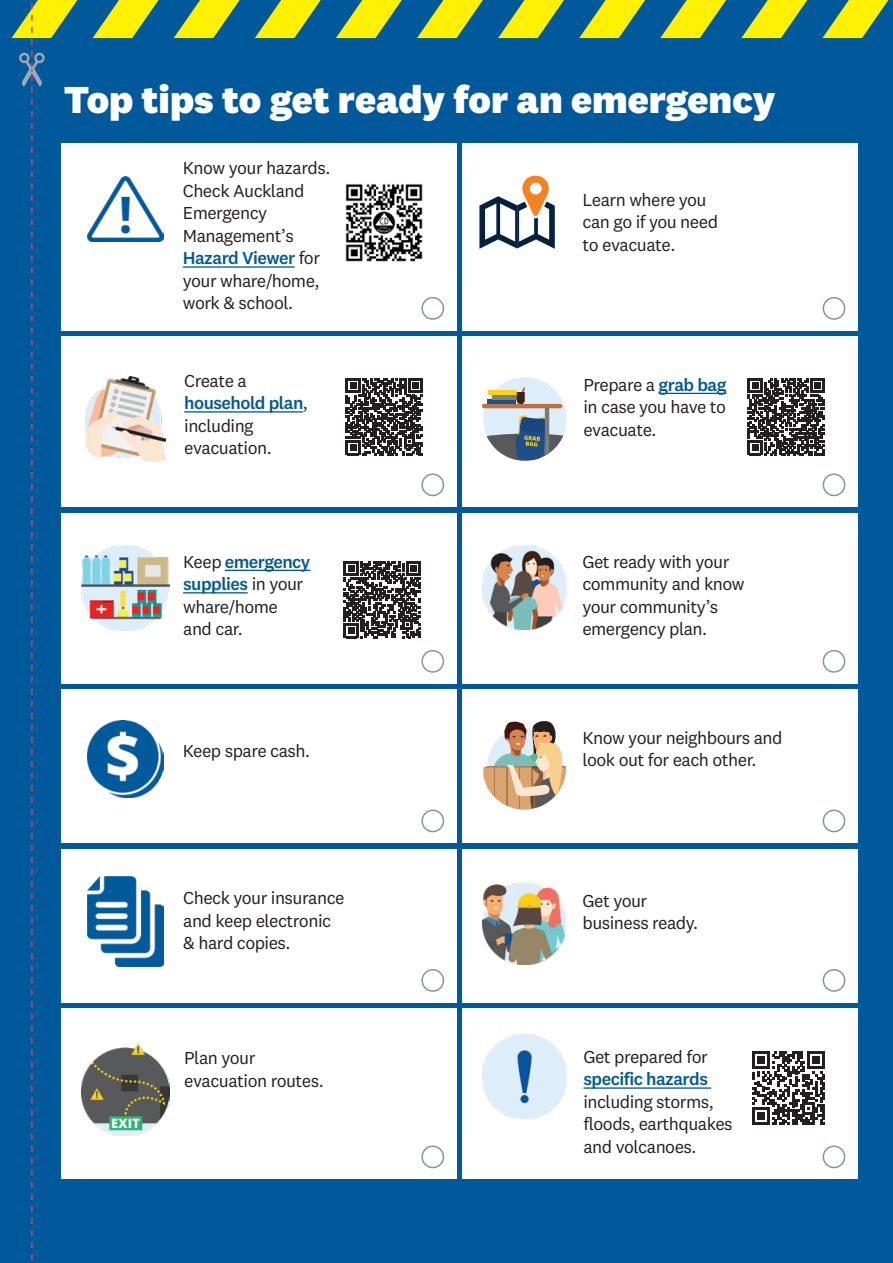
<style>
.page{position:relative;width:893px;height:1263px;background:#00599b}
.page>*{position:absolute;margin:0;border:0;box-sizing:border-box;transform-origin:0 0}
.t1{font:800 39px "National 2";color:#fff}
.t2{font:18px/22.5px "National 2";letter-spacing:-.03em;color:#231f20}
.t3{font:500 18px "National 2";letter-spacing:-.03em;color:#00599b}
.s1{font-weight:500;color:#00599b}
</style>
<div class="page">
<svg style="left:174px;top:0;width:66px;height:38px"></svg>
<svg style="left:93px;top:0;width:66px;height:38px"></svg>
<svg style="left:255px;top:0;width:66px;height:38px"></svg>
<svg style="left:336px;top:0;width:66px;height:38px"></svg>
<svg style="left:498px;top:0;width:66px;height:38px"></svg>
<svg style="left:579px;top:0;width:66px;height:38px"></svg>
<svg style="left:660px;top:0;width:66px;height:38px"></svg>
<svg style="left:741px;top:0;width:66px;height:38px"></svg>
<svg style="left:822px;top:0;width:66px;height:38px"></svg>
<svg style="left:417px;top:0;width:66px;height:38px"></svg>
<div style="left:62px;top:690px;width:395px;height:153px;background:#fff"></div>
<div style="left:62px;top:144px;width:395px;height:187px;background:#fff"></div>
<div style="left:62px;top:337px;width:395px;height:170px;background:#fff"></div>
<div style="left:62px;top:1009px;width:395px;height:170px;background:#fff"></div>
<div style="left:462px;top:144px;width:395px;height:187px;background:#fff"></div>
<div style="left:62px;top:513px;width:395px;height:170px;background:#fff"></div>
<div style="left:62px;top:849px;width:395px;height:153px;background:#fff"></div>
<div style="left:462px;top:337px;width:395px;height:170px;background:#fff"></div>
<div style="left:462px;top:690px;width:395px;height:153px;background:#fff"></div>
<div style="left:462px;top:513px;width:395px;height:170px;background:#fff"></div>
<div style="left:462px;top:1009px;width:395px;height:170px;background:#fff"></div>
<div style="left:462px;top:849px;width:395px;height:153px;background:#fff"></div>
<img style="left:87px;top:176px;width:77px;height:65px">
<hr style="left:183px;top:266px;width:112px;height:2px;background:#00599b">
<img style="left:345px;top:184px;width:78px;height:78px">
<img style="left:86px;top:376px;width:79px;height:85px">
<hr style="left:184px;top:411px;width:119px;height:2px;background:#00599b">
<svg style="left:346px;top:378px;width:77px;height:77px"></svg>
<img style="left:82px;top:545px;width:87px;height:85px">
<hr style="left:225px;top:570px;width:85px;height:1px;background:#00599b">
<hr style="left:183px;top:592px;width:65px;height:1px;background:#00599b">
<svg style="left:344px;top:561px;width:77px;height:77px"></svg>
<img style="left:87px;top:721px;width:77px;height:76px">
<img style="left:87px;top:876px;width:77px;height:90px">
<img style="left:82px;top:1043px;width:87px;height:92px">
<svg style="left:479px;top:175px;width:76px;height:74px"></svg>
<div style="left:530px;top:183px;width:12px;height:11px;background:#fff;border-radius:50%"></div>
<div style="left:483px;top:377px;width:83px;height:84px;background:#ddedfa;border-radius:50%"></div>
<svg style="left:483px;top:415px;width:84px;height:46px"></svg>
<hr style="left:545px;top:404px;width:4px;height:55px;background:#797a7a;border-radius:2px">
<hr style="left:482px;top:404px;width:80px;height:4px;background:#bf7241;border-radius:2px">
<div style="left:487px;top:399px;width:29px;height:5px;background:#1d4f8c"></div>
<hr style="left:492px;top:395px;width:29px;height:4px;background:#758579">
<div style="left:488px;top:390px;width:29px;height:5px;background:#ffcf13"></div>
<svg style="left:517px;top:387px;width:8px;height:17px"></svg>
<hr style="left:659px;top:393px;width:67px;height:1px;background:#00599b">
<svg style="left:748px;top:378px;width:77px;height:77px"></svg>
<img style="left:482px;top:546px;width:85px;height:84px">
<svg style="left:483px;top:721px;width:83px;height:88px"></svg>
<img style="left:483px;top:882px;width:83px;height:82px">
<img style="left:483px;top:1035px;width:83px;height:83px">
<hr style="left:583px;top:1087px;width:128px;height:2px;background:#00599b">
<svg style="left:752px;top:1051px;width:73px;height:74px"></svg>
<div style="left:421px;top:297px;width:23px;height:23px;border:2px solid #84959e;border-radius:50%"></div>
<div style="left:421px;top:473px;width:23px;height:23px;border:2px solid #84959e;border-radius:50%"></div>
<div style="left:421px;top:1145px;width:23px;height:23px;border:2px solid #84959e;border-radius:50%"></div>
<div style="left:823px;top:297px;width:22px;height:23px;border:2px solid #84959e;border-radius:50%"></div>
<div style="left:421px;top:650px;width:23px;height:23px;border:2px solid #84959e;border-radius:50%"></div>
<div style="left:421px;top:809px;width:23px;height:23px;border:2px solid #84959e;border-radius:50%"></div>
<div style="left:421px;top:969px;width:23px;height:23px;border:2px solid #84959e;border-radius:50%"></div>
<div style="left:823px;top:473px;width:22px;height:23px;border:2px solid #84959e;border-radius:50%"></div>
<div style="left:823px;top:809px;width:22px;height:23px;border:2px solid #84959e;border-radius:50%"></div>
<div style="left:823px;top:650px;width:22px;height:23px;border:2px solid #84959e;border-radius:50%"></div>
<div style="left:823px;top:1145px;width:22px;height:23px;border:2px solid #84959e;border-radius:50%"></div>
<div style="left:823px;top:969px;width:22px;height:23px;border:2px solid #84959e;border-radius:50%"></div>
<svg style="left:12px;top:0;width:65px;height:1261px"></svg>
<h1 class="t1" style="left:64px;top:75px;width:713px">Top tips to get ready for an emergency</h1>
<p class="t2" style="left:183px;top:157px;width:149px">Know your hazards.<br>Check Auckland<br>Emergency<br>Management’s<br><span class="s1">Hazard Viewer</span> for your whare/home, work &amp; school.</p>
<p class="t2" style="left:184px;top:369px;width:125px">Create a <span class="s1">household plan</span>, including evacuation.</p>
<p class="t2" style="left:183px;top:550px;width:129px">Keep <span class="s1">emergency supplies</span> in your whare/home and car.</p>
<p class="t2" style="left:183px;top:739px;width:129px">Keep spare cash.</p>
<p class="t2" style="left:183px;top:887px;width:163px">Check your insurance and keep electronic &amp; hard copies.</p>
<p class="t2" style="left:184px;top:1046px;width:141px">Plan your evacuation routes.</p>
<p class="t2" style="left:583px;top:188px;width:137px">Learn where you can go if you need to evacuate.</p>
<p class="t2" style="left:583px;top:373px;width:144px;text-align:justify">Prepare a <span class="s1">grab bag </span>in case you have to evacuate.</p>
<p class="t2" style="left:582px;top:550px;width:164px">Get ready with your community and know your community’s emergency plan.</p>
<p class="t2" style="left:582px;top:726px;width:202px">Know your neighbours and look out for each other.</p>
<p class="t2" style="left:583px;top:889px;width:117px">Get your business ready.</p>
<p class="t2" style="left:583px;top:1045px;width:126px">Get prepared for</p>
<p class="t3" style="left:583px;top:1068px;width:126px">specific hazards</p>
<p class="t2" style="left:583px;top:1090px;width:151px">including storms, floods, earthquakes and volcanoes.</p>
</div>
